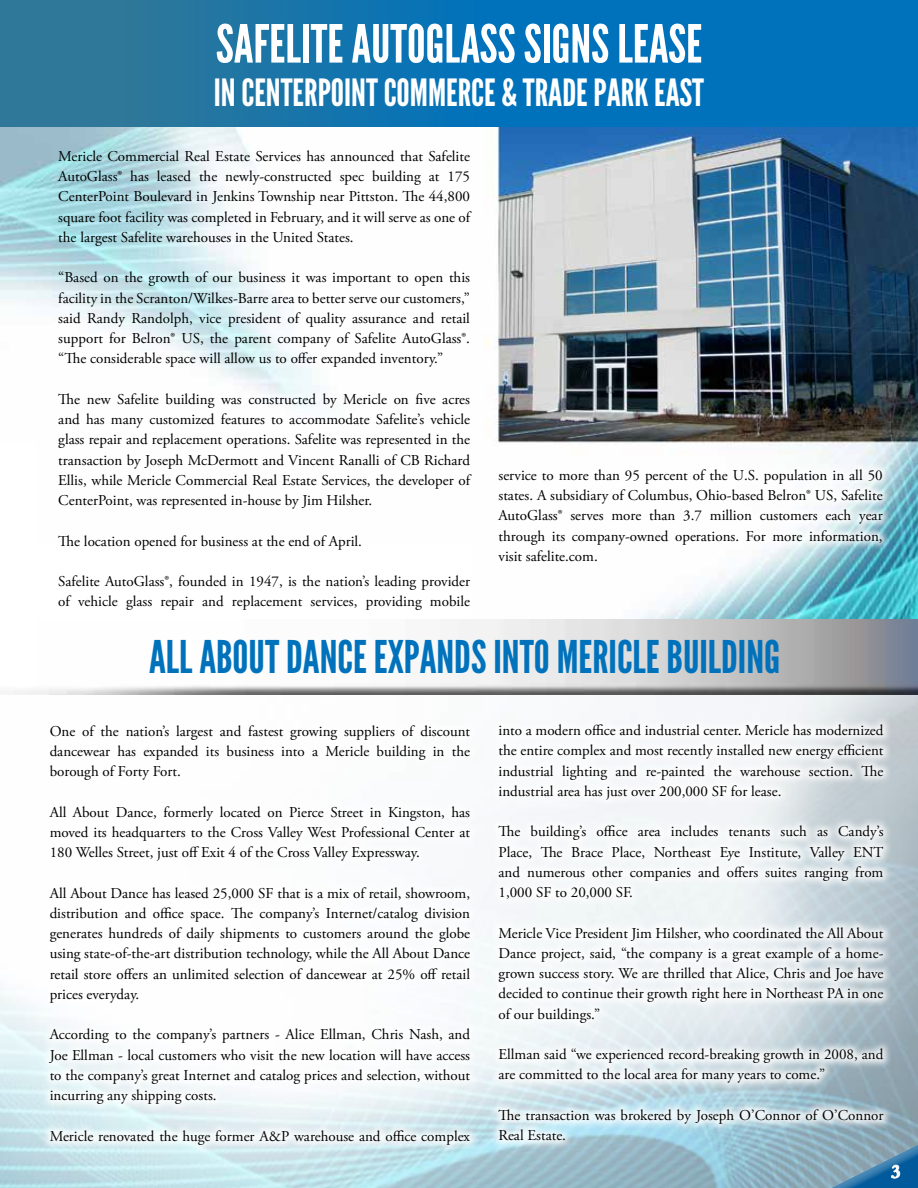
<style>
.page{position:relative;width:918px;height:1188px;background:#fff}
.page>*{position:absolute;margin:0;border:0;box-sizing:border-box;transform-origin:0 0}
.t1{font:52.5px "League Gothic";color:#fff}
.t2{font:45px "League Gothic";color:#0072bc}
.t3{font:37.5px "League Gothic";color:#fff}
.t4{font:700 19.5px "Garamond";color:#fff}
.t5{font:15px/20.2px "Adobe Garamond Pro";color:#000;text-align:justify}
</style>
<div class="page">
<img style="left:0;top:694px;width:918px;height:494px">
<img style="left:1px;top:127px;width:917px;height:493px">
<div style="left:0;top:0;width:918px;height:127px;background:#0072bc"></div>
<div style="left:0;top:543px;width:470px;height:149px;background:#fff"></div>
<div style="left:40px;top:715px;width:439px;height:439px;background:#fff"></div>
<div style="left:489px;top:459px;width:403px;height:112px;background:#fff;opacity:.85"></div>
<div style="left:489px;top:715px;width:404px;height:435px;background:#fff;opacity:.85"></div>
<img style="left:13px;top:620px;width:905px;height:74px">
<svg style="left:789px;top:1131px;width:129px;height:57px"></svg>
<div style="left:0;top:443px;width:36px;height:242px;background:#fff"></div>
<div style="left:0;top:0;width:486px;height:127px;background:linear-gradient(to right,#387992,#0372b9)"></div>
<h1 class="t1" style="left:216px;top:13px;width:488px">SAFELITE AUTOGLASS SIGNS LEASE</h1>
<h3 class="t3" style="left:214px;top:70px;width:492px">IN CENTERPOINT COMMERCE &amp; TRADE PARK EAST</h3>
<p class="t5" style="left:58px;top:147px;width:413px">Mericle Commercial Real Estate Services has announced that Safelite AutoGlass® has leased the newly-constructed spec building at 175<br>CenterPoint Boulevard in Jenkins Township near Pittston. The 44,800 square foot facility was completed in February, and it will serve as one of the largest Safelite warehouses in the United States.</p>
<p class="t5" style="left:58px;top:268px;width:413px">“Based on the growth of our business it was important to open this facility in the Scranton/Wilkes-Barre area to better serve our customers,” said Randy Randolph, vice president of quality assurance and retail support for Belron® US, the parent company of Safelite AutoGlass®. “The considerable space will allow us to offer expanded inventory.”</p>
<p class="t5" style="left:58px;top:390px;width:413px">The new Safelite building was constructed by Mericle on five acres and has many customized features to accommodate Safelite’s vehicle glass repair and replacement operations. Safelite was represented in the transaction by Joseph McDermott and Vincent Ranalli of CB Richard Ellis, while Mericle Commercial Real Estate Services, the developer of CenterPoint, was represented in-house by Jim Hilsher.</p>
<p class="t5" style="left:58px;top:531px;width:305px">The location opened for business at the end of April.</p>
<p class="t5" style="left:58px;top:572px;width:413px">Safelite AutoGlass®, founded in 1947, is the nation’s leading provider of vehicle glass repair and replacement services, providing mobile</p>
<p class="t5" style="left:499px;top:465px;width:386px">service to more than 95 percent of the U.S. population in all 50 states. A subsidiary of Columbus, Ohio-based Belron® US, Safelite AutoGlass® serves more than 3.7 million customers each year through its company-owned operations. For more information, visit safelite.com.</p>
<h2 class="t2" style="left:149px;top:631px;width:272px">ALL ABOUT DANCE EXPANDS</h2>
<h2 class="t2" style="left:493px;top:631px;width:288px">INTO MERICLE BUILDING</h2>
<p class="t5" style="left:50px;top:721px;width:422px">One of the nation’s largest and fastest growing suppliers of discount dancewear has expanded its business into a Mericle building in the borough of Forty Fort.</p>
<p class="t5" style="left:50px;top:802px;width:422px">All About Dance, formerly located on Pierce Street in Kingston, has moved its headquarters to the Cross Valley West Professional Center at 180 Welles Street, just off Exit 4 of the Cross Valley Expressway.</p>
<p class="t5" style="left:50px;top:883px;width:422px">All About Dance has leased 25,000 SF that is a mix of retail, showroom, distribution and office space. The company’s Internet/catalog division generates hundreds of daily shipments to customers around the globe using state-of-the-art distribution technology, while the All About Dance retail store offers an unlimited selection of dancewear at 25% off retail prices everyday.</p>
<p class="t5" style="left:50px;top:1025px;width:422px">According to the company’s partners - Alice Ellman, Chris Nash, and Joe Ellman - local customers who visit the new location will have access to the company’s great Internet and catalog prices and selection, without incurring any shipping costs.</p>
<p class="t5" style="left:50px;top:1126px;width:422px">Mericle renovated the huge former A&amp;P warehouse and office complex</p>
<p class="t5" style="left:499px;top:721px;width:386px">into a modern office and industrial center. Mericle has modernized the entire complex and most recently installed new energy efficient industrial lighting and re-painted the warehouse section. The industrial area has just over 200,000 SF for lease.</p>
<p class="t5" style="left:499px;top:822px;width:386px">The building’s office area includes tenants such as Candy’s Place, The Brace Place, Northeast Eye Institute, Valley ENT and numerous other companies and offers suites ranging from 1,000 SF to 20,000 SF.</p>
<p class="t5" style="left:499px;top:923px;width:387px">Mericle Vice President Jim Hilsher, who coordinated the All About Dance project, said, “the company is a great example of a home&shy;grown success story. We are thrilled that Alice, Chris and Joe have decided to continue their growth right here in Northeast PA in one of our buildings.”</p>
<p class="t5" style="left:499px;top:1045px;width:386px">Ellman said “we experienced record-breaking growth in 2008, and are committed to the local area for many years to come.”</p>
<p class="t5" style="left:499px;top:1106px;width:386px">The transaction was brokered by Joseph O’Connor of O’Connor<br>Real Estate.</p>
<h3 class="t4" style="left:891px;top:1158px;width:11px">3</h3>
</div>
